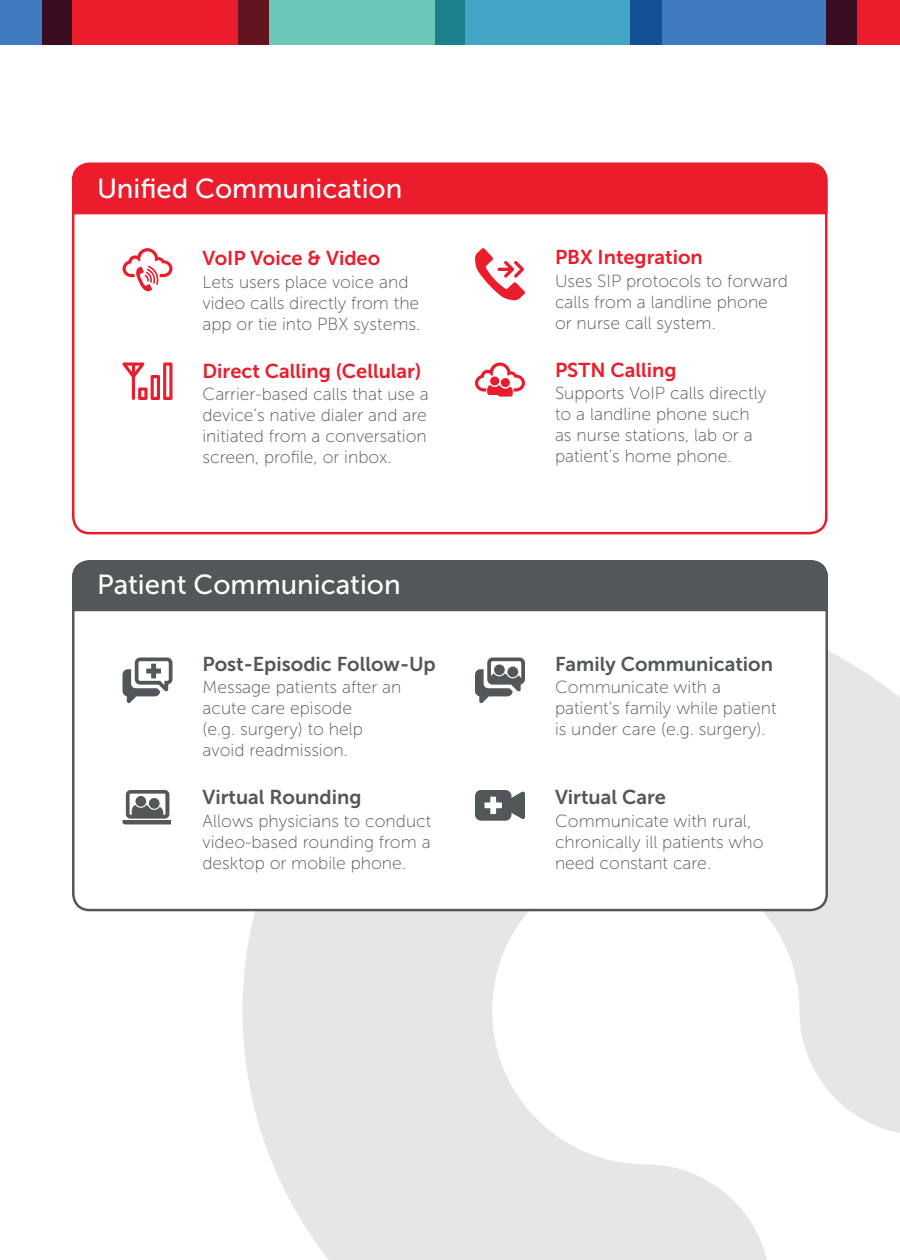
<style>
.page{position:relative;width:900px;height:1260px;background:#fff}
.page>*{position:absolute;margin:0;border:0;box-sizing:border-box;transform-origin:0 0}
.t1{font:27.5px "Museo Sans 500";color:#fff}
.t2{font:20px "Museo Sans 700";color:#52575a}
.t3{font:20px "Museo Sans 700";color:#eb1c2c}
.t4{font:17.5px/21px "Museo Sans 100";color:#52575a}
</style>
<div class="page">
<svg style="left:240px;top:651px;width:660px;height:609px;fill:#e7e5e5"></svg>
<div style="left:73px;top:561px;width:754px;height:349px;background:#fff;border-radius:16px"></div>
<div style="left:72px;top:561px;width:756px;height:50px;background:#52575a"></div>
<div style="left:239px;top:0;width:226px;height:45px;background:#6cc7b7"></div>
<div style="left:0;top:0;width:72px;height:45px;background:#417bbf"></div>
<div style="left:630px;top:0;width:227px;height:45px;background:#417bbf"></div>
<svg style="left:435px;top:0;width:227px;height:45px;background:#3595b6"></svg>
<svg style="left:42px;top:0;width:226px;height:45px;background:#c11928"></svg>
<svg style="left:827px;top:0;width:73px;height:45px;background:#a21527"></svg>
<div style="left:72px;top:164px;width:756px;height:50px;background:#eb1c2c"></div>
<svg style="left:123px;top:248px;width:50px;height:44px"></svg>
<svg style="left:122px;top:362px;width:50px;height:38px"></svg>
<svg style="left:475px;top:248px;width:50px;height:52px"></svg>
<svg style="left:122px;top:658px;width:50px;height:45px"></svg>
<svg style="left:122px;top:790px;width:48px;height:34px"></svg>
<div style="left:135px;top:796px;width:11px;height:11px;background:#545759;border-radius:50%"></div>
<div style="left:149px;top:798px;width:11px;height:11px;background:#545759;border-radius:50%"></div>
<svg style="left:475px;top:657px;width:50px;height:46px"></svg>
<div style="left:494px;top:664px;width:11px;height:11px;background:#545759;border-radius:50%"></div>
<div style="left:507px;top:667px;width:11px;height:10px;background:#545759;border-radius:50%"></div>
<svg style="left:475px;top:362px;width:50px;height:35px"></svg>
<div style="left:490px;top:376px;width:9px;height:10px;background:#e81c2e;border-radius:50%"></div>
<div style="left:501px;top:378px;width:9px;height:9px;background:#e81c2e;border-radius:50%"></div>
<svg style="left:475px;top:790px;width:50px;height:31px"></svg>
<p class="t1" style="left:97px;top:173px;width:307px">Unified Communication</p>
<p class="t3" style="left:202px;top:247px;width:179px">VoIP Voice &amp; Video</p>
<p class="t4" style="left:202px;top:271px;width:219px">Lets users place voice and video calls directly from the app or tie into PBX systems.</p>
<p class="t3" style="left:202px;top:359px;width:220px">Direct Calling (Cellular)</p>
<p class="t4" style="left:202px;top:384px;width:228px;text-align:justify">Carrier-based calls that use a device’s native dialer and are initiated from a conversation screen, profile, or inbox.</p>
<p class="t1" style="left:97px;top:570px;width:305px">Patient Communication</p>
<p class="t2" style="left:202px;top:653px;width:235px">Post-Episodic Follow-Up</p>
<p class="t4" style="left:202px;top:677px;width:201px">Message patients after an acute care episode<br>(e.g. surgery) to help avoid readmission.</p>
<p class="t2" style="left:202px;top:786px;width:160px">Virtual Rounding</p>
<p class="t4" style="left:202px;top:810px;width:230px;text-align:justify">Allows physicians to conduct video-based rounding from a desktop or mobile phone.</p>
<p class="t3" style="left:555px;top:246px;width:149px">PBX Integration</p>
<p class="t4" style="left:555px;top:271px;width:234px">Uses SIP protocols to forward calls from a landline phone or nurse call system.</p>
<p class="t3" style="left:555px;top:359px;width:123px">PSTN Calling</p>
<p class="t4" style="left:555px;top:383px;width:213px">Supports VoIP calls directly to a landline phone such as nurse stations, lab or a patient’s home phone.</p>
<p class="t2" style="left:555px;top:653px;width:219px">Family Communication</p>
<p class="t4" style="left:555px;top:677px;width:223px">Communicate with a patient’s family while patient is under care (e.g. surgery).</p>
<p class="t2" style="left:555px;top:786px;width:112px">Virtual Care</p>
<p class="t4" style="left:555px;top:810px;width:210px">Communicate with rural, chronically ill patients who need constant care.</p>
</div>
